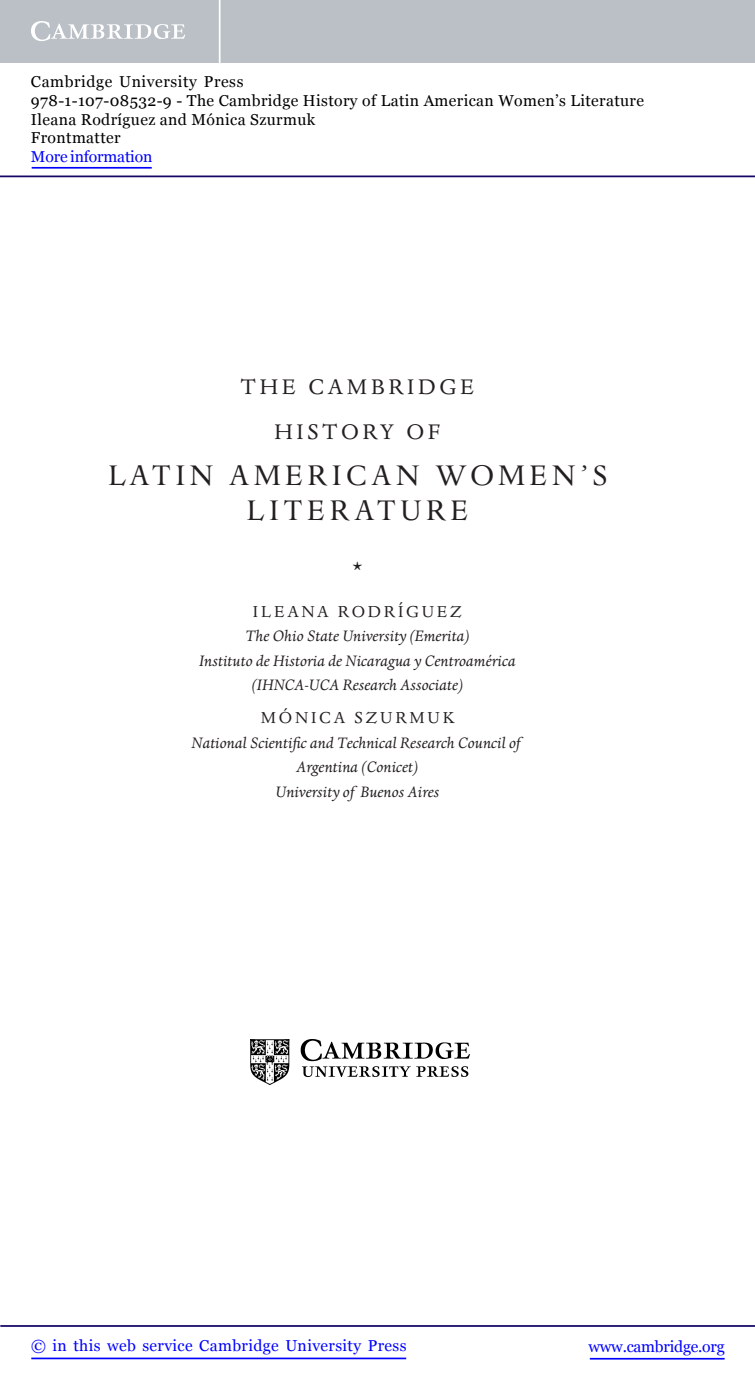
<style>
.page{position:relative;width:755px;height:1385px;background:#fff}
.page>*{position:absolute;margin:0;border:0;box-sizing:border-box;transform-origin:0 0}
.t1{font:29.75px/35px "Dante MT Titling";letter-spacing:.15em;color:#231f20;text-align:center}
.t2{font:24.5px/45.5px "Dante MT Std";letter-spacing:.15em;color:#231f20;text-align:center}
.t3{font:18.38px "Dante MT Std";letter-spacing:.15em;color:#231f20}
.t4{font:italic 17.5px/24.5px "Dante MT Std";color:#231f20;text-align:center}
.t5{font:15.75px/18.6px "Georgia";letter-spacing:.025em;color:#000}
.t6{font:15.75px "Georgia";letter-spacing:.025em;color:#00f}
.t7{font:15.75px "Georgia";letter-spacing:-.015em;color:#00f}
.t8{font:15.75px "Georgia";letter-spacing:-.01em;color:#00f}
</style>
<div class="page">
<img style="left:250px;top:1039px;width:219px;height:46px">
<hr style="left:589px;top:1358px;width:135px;height:1px;background:#00f">
<hr style="left:0;top:1325px;width:754px;height:2px;background:#150666">
<hr style="left:31px;top:1357px;width:375px;height:2px;background:#00f">
<div style="left:0;top:0;width:754px;height:63px;background:#bac0c6"></div>
<svg style="left:31px;top:21px;width:154px;height:20px"></svg>
<hr style="left:219px;top:0;width:1px;height:63px;background:#fff">
<hr style="left:0;top:175px;width:754px;height:2px;background:#150666">
<hr style="left:32px;top:167px;width:120px;height:2px;background:#00f">
<p class="t5" style="left:31px;top:73px;width:614px">Cambridge University Press<br>978-1-107-08532-9 - The Cambridge History of Latin American Women’s Literature Ileana Rodríguez and Mónica Szurmuk<br>Frontmatter</p>
<p class="t8" style="left:31px;top:147px;width:123px">More information</p>
<h2 class="t2" style="left:240px;top:366px;width:235px">THE CA MBR IDGE<br>HISTORY OF</h2>
<h1 class="t1" style="left:108px;top:457px;width:499px">LATIN AMERICAN WOMEN’S<br>LITERATURE</h1>
<h2 class="t2" style="left:352px;top:550px;width:11px">*</h2>
<p class="t3" style="left:253px;top:605px;width:210px">ILEA NA R ODR ÍGUEZ</p>
<p class="t4" style="left:199px;top:625px;width:318px">The Ohio State University (Emerita)<br>Instituto de Historia de Nicaragua y Centroamérica (IHNCA-UCA Research Associate)</p>
<p class="t3" style="left:260px;top:711px;width:195px">MÓNICA SZUR MUK</p>
<p class="t4" style="left:191px;top:732px;width:330px">National Scientific and Technical Research Council of<br>Argentina (Conicet)<br>University of Buenos Aires</p>
<p class="t6" style="left:31px;top:1336px;width:376px">© in this web service Cambridge University Press</p>
<p class="t7" style="left:588px;top:1336px;width:137px">www.cambridge.org</p>
</div>
